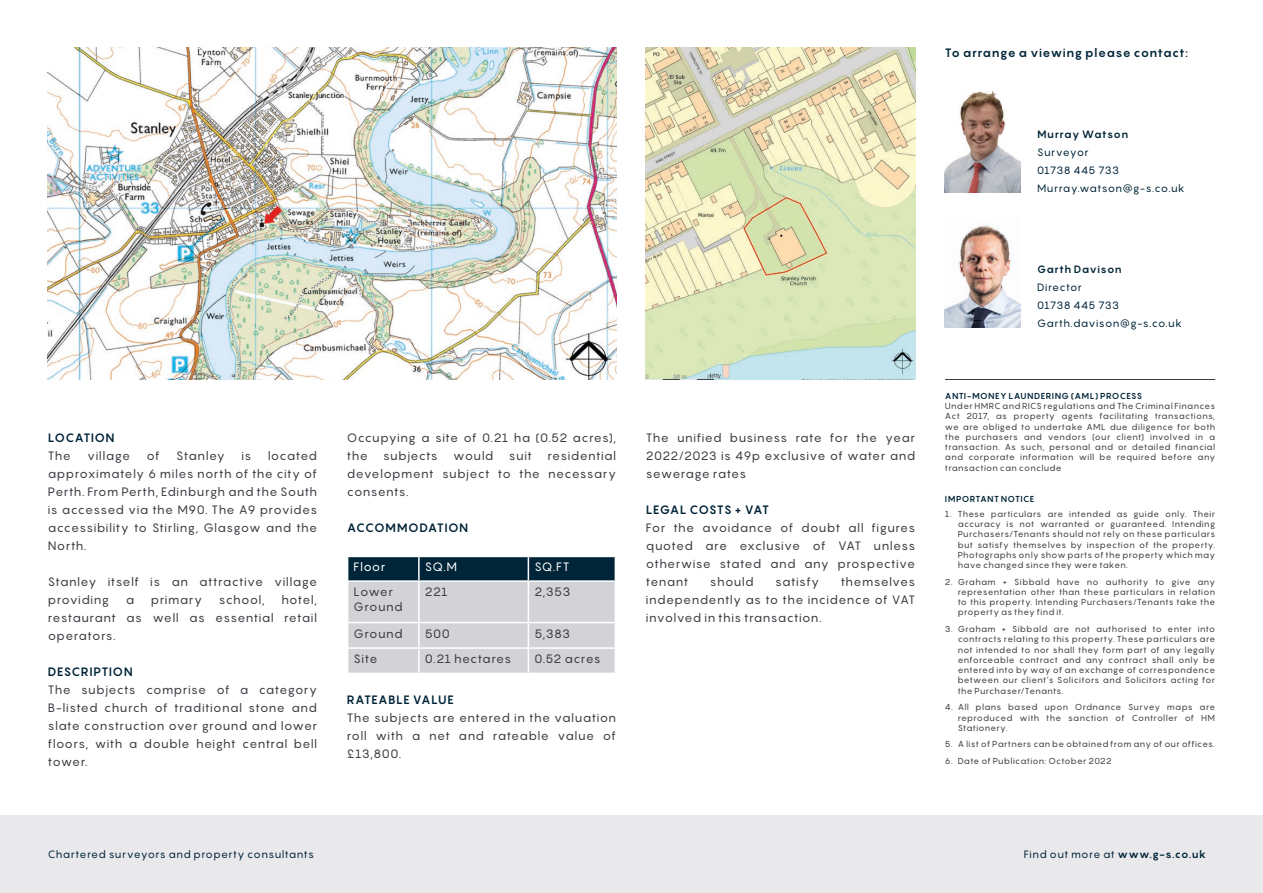
<style>
.page{position:relative;width:1263px;height:893px;background:#fff}
.page>*{position:absolute;margin:0;border:0;box-sizing:border-box;transform-origin:0 0}
.t1{font:12px/18px "Pangram";letter-spacing:.035em;color:#3a3c42;text-align:justify}
.t2{font:700 12px "Pangram";letter-spacing:.035em;color:#002438}
.t3{font:12px "Pangram";letter-spacing:.03em;color:#fff}
.t4{font:10.5px/18px "Pangram";letter-spacing:.04em;color:#002438}
.t5{font:700 10.5px "Pangram";letter-spacing:.04em;color:#002438}
.t6{font:8.55px/10.2px "Pangram";letter-spacing:.04em;color:#3a3c42;text-align:justify}
.t7{font:700 8.55px "Pangram";letter-spacing:.045em;color:#002438}
.s1{font-weight:700}
</style>
<div class="page">
<img style="left:48px;top:48px;width:568px;height:331px">
<img style="left:945px;top:90px;width:76px;height:102px">
<svg style="left:347px;top:556px;width:269px;height:117px;background:#acb3bb"></svg>
<img style="left:646px;top:48px;width:269px;height:332px">
<hr style="left:945px;top:379px;width:270px;height:1px;background:#3a3c42">
<div style="left:0;top:815px;width:1263px;height:78px;background:#e9e9ec"></div>
<img style="left:945px;top:225px;width:76px;height:102px">
<h1 class="t2" style="left:945px;top:45px;width:245px">To arrange a viewing please contact:</h1>
<p class="t5" style="left:1037px;top:127px;width:93px">Murray Watson</p>
<p class="t4" style="left:1037px;top:143px;width:149px">Surveyor<br>01738 445 733<br>Murray.watson@g-s.co.uk</p>
<h1 class="t2" style="left:48px;top:430px;width:68px">LOCATION</h1>
<h1 class="t1" style="left:48px;top:446px;width:24px">The</h1>
<h1 class="t1" style="left:87px;top:446px;width:44px">village</h1>
<h1 class="t1" style="left:147px;top:446px;width:15px">of</h1>
<h1 class="t1" style="left:176px;top:446px;width:50px">Stanley</h1>
<h1 class="t1" style="left:241px;top:446px;width:11px">is</h1>
<h1 class="t1" style="left:48px;top:446px;width:271px;text-indent:220px">located approximately 6 miles north of the city of Perth. From Perth, Edinburgh and the South is accessed via the M90. The A9 provides accessibility to Stirling, Glasgow and the North.</h1>
<h1 class="t1" style="left:48px;top:572px;width:271px">Stanley itself is an attractive village providing</h1>
<h1 class="t1" style="left:48px;top:590px;width:271px;text-indent:233px">hotel, restaurant as well as essential retail operators.</h1>
<h1 class="t2" style="left:48px;top:664px;width:86px">DESCRIPTION</h1>
<h1 class="t1" style="left:48px;top:680px;width:271px">The subjects comprise of a category B-listed church of traditional stone and slate construction over ground and lower floors, with a double height central bell tower.</h1>
<h1 class="t1" style="left:126px;top:590px;width:10px">a</h1>
<h1 class="t1" style="left:151px;top:590px;width:53px">primary</h1>
<h1 class="t1" style="left:219px;top:590px;width:47px">school,</h1>
<h1 class="t1" style="left:347px;top:428px;width:271px">Occupying a site of 0.21 ha (0.52 acres), the</h1>
<h1 class="t1" style="left:347px;top:446px;width:271px;text-indent:201px">residential development subject to the necessary consents.</h1>
<h1 class="t2" style="left:347px;top:520px;width:123px">ACCOMMODATION</h1>
<h1 class="t3" style="left:354px;top:559px;width:33px">Floor</h1>
<h1 class="t3" style="left:425px;top:559px;width:34px">SQ.M</h1>
<h1 class="t3" style="left:534px;top:559px;width:37px">SQ.FT</h1>
<h1 class="t1" style="left:354px;top:584px;width:50px;line-height:15px">Lower<br>Ground</h1>
<h1 class="t1" style="left:425px;top:583px;width:24px">221</h1>
<h1 class="t1" style="left:534px;top:583px;width:37px">2,353</h1>
<h1 class="t1" style="left:354px;top:624px;width:50px">Ground</h1>
<h1 class="t1" style="left:425px;top:624px;width:26px">500</h1>
<h1 class="t1" style="left:534px;top:624px;width:37px">5,383</h1>
<h1 class="t1" style="left:354px;top:650px;width:25px">Site</h1>
<h1 class="t1" style="left:425px;top:650px;width:88px">0.21 hectares</h1>
<h1 class="t1" style="left:534px;top:650px;width:68px">0.52 acres</h1>
<h1 class="t2" style="left:347px;top:692px;width:108px">RATEABLE VALUE</h1>
<h1 class="t1" style="left:347px;top:709px;width:271px">The subjects are entered in the valuation roll with a net and rateable value of £13,800.</h1>
<h1 class="t1" style="left:383px;top:446px;width:56px">subjects</h1>
<h1 class="t1" style="left:453px;top:446px;width:42px">would</h1>
<h1 class="t1" style="left:509px;top:446px;width:25px">suit</h1>
<h1 class="t1" style="left:646px;top:428px;width:271px">The unified business rate for the year 2022/2023 is 49p exclusive of water and sewerage rates</h1>
<h1 class="t2" style="left:646px;top:502px;width:125px">LEGAL COSTS + VAT</h1>
<h1 class="t1" style="left:646px;top:518px;width:271px">For the avoidance of doubt all figures quoted are exclusive of VAT unless otherwise stated and any prospective tenant</h1>
<h1 class="t1" style="left:646px;top:572px;width:271px;text-indent:195px">themselves independently as to the incidence of VAT involved in this transaction.</h1>
<h1 class="t1" style="left:710px;top:572px;width:45px">should</h1>
<h1 class="t1" style="left:775px;top:572px;width:45px">satisfy</h1>
<p class="t5" style="left:1037px;top:263px;width:86px">Garth Davison</p>
<p class="t4" style="left:1037px;top:278px;width:146px">Director<br>01738 445 733<br>Garth.davison@g-s.co.uk</p>
<p class="t7" style="left:945px;top:390px;width:199px">ANTI-MONEY LAUNDERING (AML) PROCESS</p>
<p class="t6" style="left:945px;top:401px;width:272px">Under HMRC and RICS regulations and The Criminal Finances Act 2017, as property agents facilitating transactions, we are obliged to undertake AML due diligence for both the purchasers and vendors (our client) involved in a transaction. As such, personal and or detailed financial and corporate information will be required before any transaction can conclude</p>
<p class="t7" style="left:945px;top:494px;width:91px">IMPORTANT NOTICE</p>
<p class="t6" style="left:958px;top:508px;width:259px;text-indent:-13px">1. These particulars are intended as guide only. Their accuracy is not warranted or guaranteed. Intending Purchasers/Tenants should not rely on these particulars but satisfy themselves by inspection of the property.<br>Photographs only show parts of the property which may have changed since they were taken.</p>
<p class="t6" style="left:958px;top:576px;width:259px;text-indent:-13px">2. Graham + Sibbald have no authority to give any representation other than these particulars in relation to this property. Intending Purchasers/Tenants take the property as they find it.</p>
<p class="t6" style="left:958px;top:624px;width:259px;text-indent:-13px">3. Graham + Sibbald are not authorised to enter into contracts relating to this property. These particulars are not intended to nor shall they form part of any legally enforceable contract and any contract shall only be entered into by way of an exchange of correspondence between our client’s Solicitors and Solicitors acting for the Purchaser/Tenants.</p>
<p class="t6" style="left:958px;top:702px;width:259px;text-indent:-13px">4. All plans based upon Ordnance Survey maps are reproduced with the sanction of Controller of HM Stationery.</p>
<p class="t6" style="left:945px;top:739px;width:272px">5. A list of Partners can be obtained from any of our offices.</p>
<p class="t6" style="left:945px;top:756px;width:168px">6. Date of Publication: October 2022</p>
<p class="t4" style="left:48px;top:845px;width:268px">Chartered surveyors and property consultants</p>
<p class="t4" style="left:1024px;top:845px;width:184px">Find out more at <span class="s1">www.g-s.co.uk</span></p>
</div>
